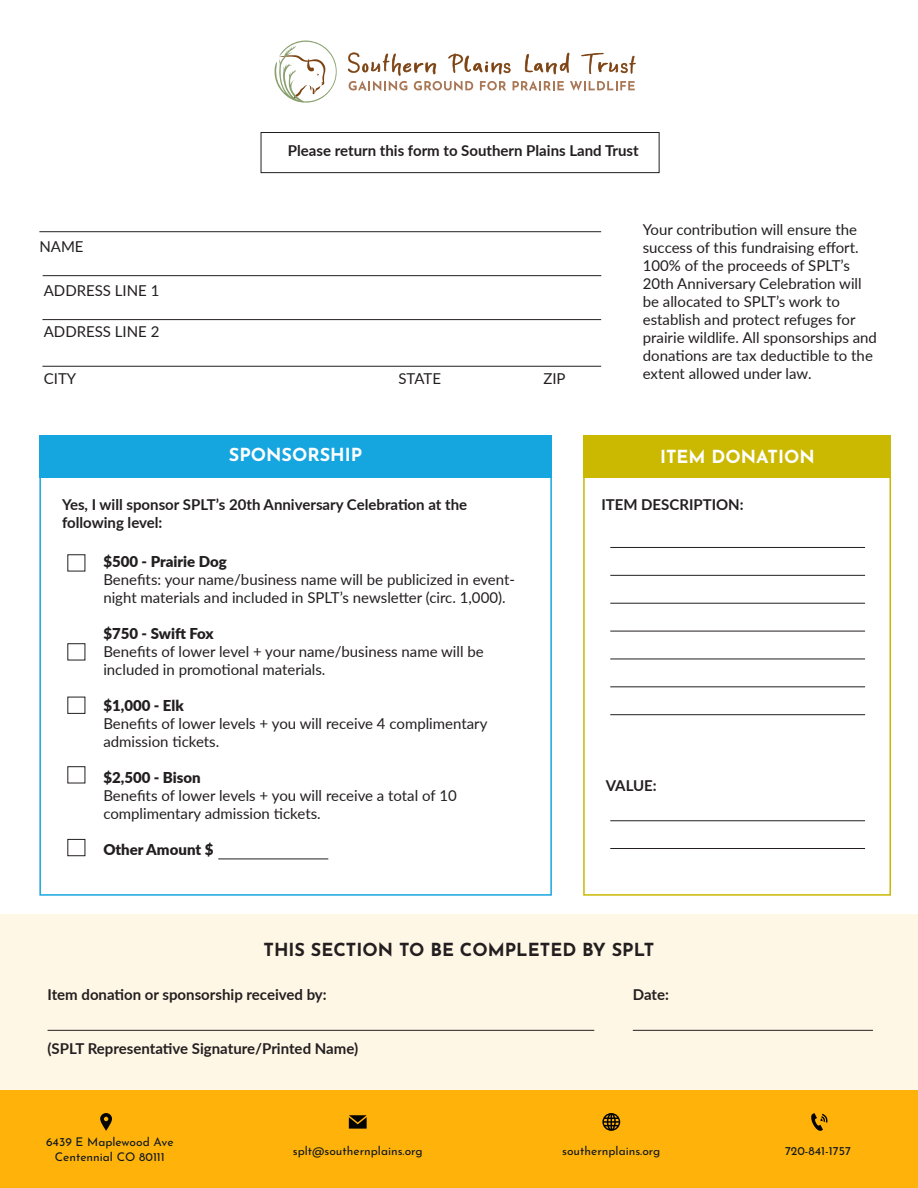
<style>
.page{position:relative;width:918px;height:1188px;background:#fff}
.page>*{position:absolute;margin:0;border:0;box-sizing:border-box;transform-origin:0 0}
.t1{font:700 18px "Josefin Sans";color:#231f20}
.t2{font:700 18px "Josefin Sans";color:#fff}
.t3{font:15px/18px "Lato";color:#231f20}
.t4{font:700 15px "Lato";color:#231f20}
.t5{font:900 15px "Lato";color:#231f20}
.t6{font:12px "Josefin Sans";color:#0e171f}
</style>
<div class="page">
<svg style="left:348px;top:52px;width:288px;height:39px"></svg>
<svg style="left:274px;top:40px;width:63px;height:63px"></svg>
<div style="left:583px;top:435px;width:308px;height:43px;background:#cbb800"></div>
<div style="left:39px;top:435px;width:513px;height:43px;background:#16a6df"></div>
<div style="left:0;top:914px;width:918px;height:176px;background:#fff7e6"></div>
<hr style="left:48px;top:1030px;width:546px;height:1px;background:#231f20">
<hr style="left:633px;top:1030px;width:240px;height:1px;background:#231f20">
<hr style="left:39px;top:231px;width:562px;height:1px;background:#231f20">
<hr style="left:43px;top:275px;width:558px;height:1px;background:#231f20">
<hr style="left:42px;top:319px;width:559px;height:1px;background:#231f20">
<hr style="left:42px;top:366px;width:559px;height:1px;background:#231f20">
<hr style="left:610px;top:547px;width:255px;height:1px;background:#231f20">
<hr style="left:610px;top:575px;width:255px;height:1px;background:#231f20">
<hr style="left:610px;top:603px;width:255px;height:1px;background:#231f20">
<hr style="left:610px;top:659px;width:255px;height:1px;background:#231f20">
<hr style="left:610px;top:820px;width:255px;height:1px;background:#231f20">
<hr style="left:610px;top:631px;width:255px;height:1px;background:#231f20">
<hr style="left:610px;top:686px;width:255px;height:1px;background:#231f20">
<hr style="left:610px;top:714px;width:255px;height:1px;background:#231f20">
<hr style="left:610px;top:848px;width:255px;height:1px;background:#231f20">
<div style="left:583px;top:435px;width:308px;height:461px;border:2px solid #cbb800"></div>
<div style="left:39px;top:435px;width:513px;height:461px;border:2px solid #16a6df"></div>
<hr style="left:218px;top:859px;width:110px;height:1px;background:#231f20">
<div style="left:67px;top:554px;width:18px;height:17px;border:1px solid #231f20"></div>
<div style="left:67px;top:643px;width:18px;height:17px;border:1px solid #231f20"></div>
<div style="left:67px;top:697px;width:18px;height:17px;border:1px solid #231f20"></div>
<div style="left:67px;top:766px;width:18px;height:17px;border:1px solid #231f20"></div>
<div style="left:67px;top:839px;width:18px;height:17px;border:1px solid #231f20"></div>
<div style="left:261px;top:132px;width:399px;height:41px;border:1px solid #231f20"></div>
<div style="left:0;top:1090px;width:918px;height:98px;background:#ffb30a"></div>
<svg style="left:100px;top:1113px;width:12px;height:18px"></svg>
<svg style="left:602px;top:1113px;width:18px;height:18px"></svg>
<svg style="left:349px;top:1115px;width:18px;height:14px"></svg>
<svg style="left:811px;top:1113px;width:17px;height:18px"></svg>
<p class="t4" style="left:288px;top:139px;width:352px">Please return this form to Southern Plains Land Trust</p>
<p class="t3" style="left:39px;top:237px;width:46px">NAME</p>
<p class="t3" style="left:44px;top:281px;width:117px">ADDRESS LINE 1</p>
<p class="t3" style="left:44px;top:322px;width:117px">ADDRESS LINE 2</p>
<p class="t3" style="left:44px;top:369px;width:34px">CITY</p>
<p class="t3" style="left:399px;top:369px;width:44px">STATE</p>
<p class="t3" style="left:543px;top:369px;width:24px">ZIP</p>
<p class="t3" style="left:643px;top:220px;width:236px">Your contribution will ensure the success of this fundraising effort.<br>100% of the proceeds of SPLT’s 20th Anniversary Celebration will be allocated to SPLT’s work to establish and protect refuges for prairie wildlife. All sponsorships and donations are tax deductible to the extent allowed under law.</p>
<p class="t2" style="left:229px;top:439px;width:135px">SPONSORSHIP</p>
<p class="t2" style="left:660px;top:440px;width:156px">ITEM DONATION</p>
<p class="t4" style="left:62px;top:493px;width:407px">Yes, I will sponsor SPLT’s 20th Anniversary Celebration at the</p>
<p class="t4" style="left:601px;top:493px;width:144px">ITEM DESCRIPTION:</p>
<p class="t4" style="left:62px;top:511px;width:102px">following level:</p>
<p class="t5" style="left:103px;top:551px;width:125px">$500 - Prairie Dog</p>
<p class="t3" style="left:103px;top:570px;width:413px">Benefits: your name/business name will be publicized in event&shy;night materials and included in SPLT’s newsletter (circ. 1,000).</p>
<p class="t5" style="left:103px;top:623px;width:112px">$750 - Swift Fox</p>
<p class="t3" style="left:103px;top:642px;width:382px">Benefits of lower level + your name/business name will be included in promotional materials.</p>
<p class="t5" style="left:103px;top:695px;width:82px">$1,000 - Elk</p>
<p class="t3" style="left:103px;top:714px;width:386px">Benefits of lower levels + you will receive 4 complimentary admission tickets.</p>
<p class="t5" style="left:103px;top:767px;width:99px">$2,500 - Bison</p>
<p class="t3" style="left:103px;top:786px;width:355px">Benefits of lower levels + you will receive a total of 10 complimentary admission tickets.</p>
<p class="t5" style="left:103px;top:839px;width:112px">Other Amount $</p>
<p class="t4" style="left:606px;top:775px;width:53px">VALUE:</p>
<p class="t1" style="left:263px;top:933px;width:393px">THIS SECTION TO BE COMPLETED BY SPLT</p>
<p class="t4" style="left:48px;top:983px;width:281px">Item donation or sponsorship received by:</p>
<p class="t4" style="left:48px;top:1037px;width:312px">(SPLT Representative Signature/Printed Name)</p>
<p class="t4" style="left:633px;top:983px;width:38px">Date:</p>
<p class="t6" style="left:46px;top:1132px;width:129px">6439 E Maplewood Ave</p>
<p class="t6" style="left:55px;top:1147px;width:112px">Centennial CO 80111</p>
<p class="t6" style="left:293px;top:1141px;width:131px">splt@southernplains.org</p>
<p class="t6" style="left:562px;top:1141px;width:100px">southernplains.org</p>
<p class="t6" style="left:785px;top:1141px;width:67px">720-841-1757</p>
</div>
